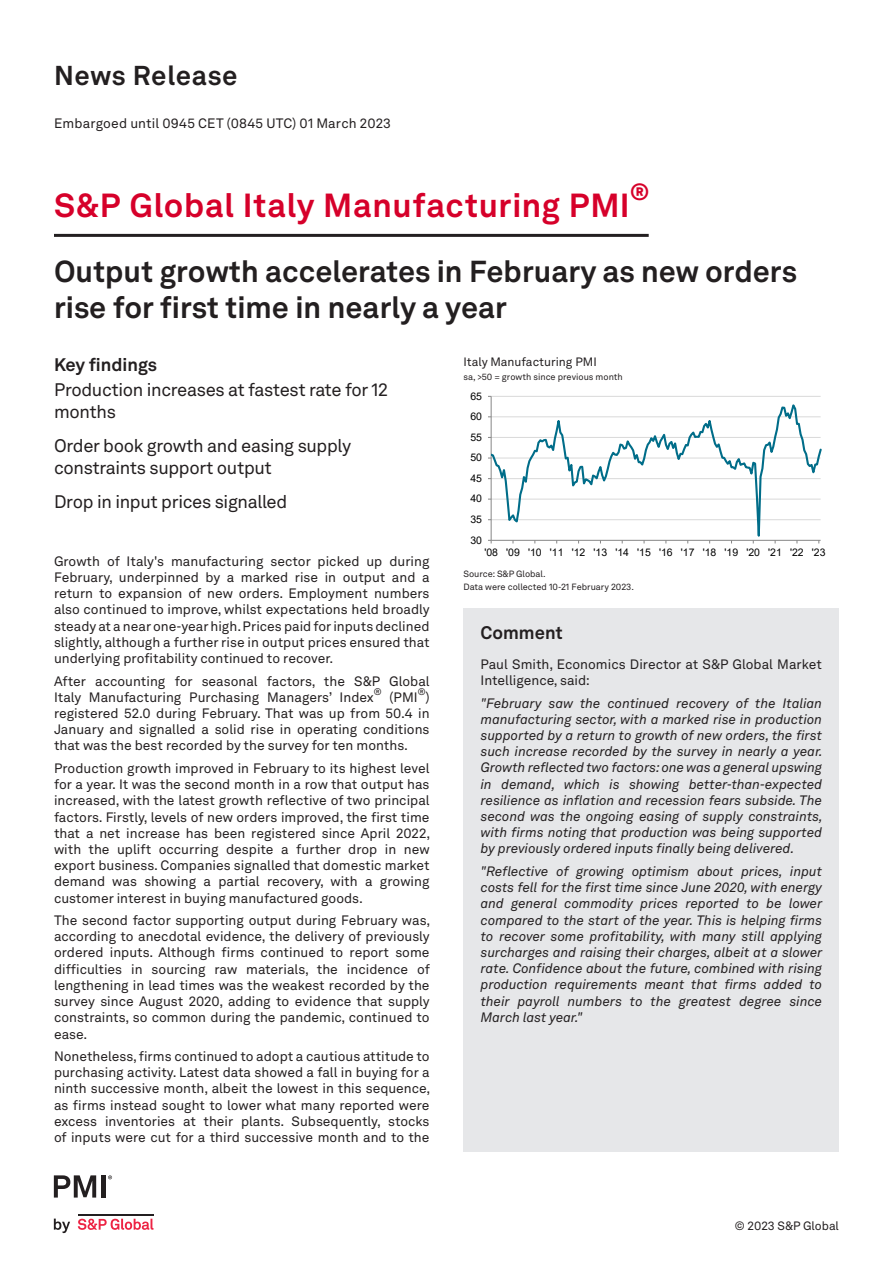
<style>
.page{position:relative;width:893px;height:1263px;background:#fff}
.page>*{position:absolute;margin:0;border:0;box-sizing:border-box;transform-origin:0 0}
.t1{font:700 33px "Akkurat LL";letter-spacing:.015em;color:#d6002a}
.t2{font:700 30px/36px "Akkurat LL";color:#231f20}
.Section_header{font:700 27px "Akkurat LL";letter-spacing:.025em;color:#231f20}
.t3{font:700 23.25px "Akkurat LL";color:#d6002a}
.Key_findings{font:18px/21.6px "Akkurat LL";letter-spacing:-.02em;color:#231f20}
.Subheader{font:700 18px "Akkurat LL";color:#231f20}
.Body_copy_2{font:13.5px/16.2px "Akkurat LL";color:#231f20;text-align:justify}
.Comment{font:italic 13.5px/16.2px "Akkurat LL";color:#231f20;text-align:justify}
.Comment-2{font:13.5px/16.2px "Akkurat LL";color:#231f20}
.Chart_title{font:12px "Akkurat LL";color:#231f20}
.t4{font:10.5px "Arial";color:#000}
.Body_copy_2-2{font:9.45px "Akkurat LL";color:#231f20}
.Boiler{font:9px "Akkurat LL";color:#231f20}
.Axis_title{font:9px "Akkurat LL";color:#231f20}
.Source{font:9px "Akkurat LL";color:#231f20}
</style>
<div class="page">
<hr style="left:491px;top:396px;width:330px;height:1px;background:#d9d9d9">
<hr style="left:491px;top:396px;width:1px;height:144px;background:#868686">
<svg style="left:491px;top:400px;width:330px;height:141px"></svg>
<div style="left:463px;top:609px;width:376px;height:51px;background:#e6e7e9"></div>
<div style="left:463px;top:658px;width:376px;height:494px;background:#e6e7e9"></div>
<hr style="left:54px;top:234px;width:595px;height:3px;background:#231f20">
<svg style="left:54px;top:1218px;width:16px;height:15px"></svg>
<svg style="left:78px;top:1218px;width:75px;height:12px"></svg>
<hr style="left:78px;top:1213px;width:75px;height:2px;background:#231f20">
<svg style="left:54px;top:1175px;width:42px;height:22px"></svg>
<div style="left:101px;top:1175px;width:5px;height:22px;background:#231f20"></div>
<svg style="left:108px;top:1175px;width:4px;height:4px"></svg>
<p class="Section_header" style="left:54px;top:55px;width:185px">News Release</p>
<p class="Body_copy_2" style="left:54px;top:114px;width:338px">Embargoed until 0945 CET (0845 UTC) 01 March 2023</p>
<p class="t3" style="left:630px;top:174px;width:21px">®</p>
<p class="t1" style="left:54px;top:180px;width:577px">S&amp;P Global Italy Manufacturing PMI</p>
<p class="t2" style="left:54px;top:252px;width:744px">Output growth accelerates in February as new orders rise for first time in nearly a year</p>
<p class="Subheader" style="left:54px;top:351px;width:105px">Key findings</p>
<p class="Chart_title" style="left:463px;top:353px;width:135px">Italy Manufacturing PMI</p>
<p class="Axis_title" style="left:463px;top:370px;width:161px">sa, &gt;50 = growth since previous month</p>
<p class="Key_findings" style="left:54px;top:378px;width:335px">Production increases at fastest rate for 12 months</p>
<p class="Key_findings" style="left:54px;top:434px;width:299px">Order book growth and easing supply constraints support output</p>
<p class="Key_findings" style="left:54px;top:490px;width:235px">Drop in input prices signalled</p>
<p class="t4" style="left:470px;top:389px;width:13px">65</p>
<p class="t4" style="left:470px;top:409px;width:13px">60</p>
<p class="t4" style="left:470px;top:430px;width:13px">55</p>
<p class="t4" style="left:470px;top:450px;width:13px">50</p>
<p class="t4" style="left:470px;top:471px;width:13px">45</p>
<p class="t4" style="left:470px;top:491px;width:13px">40</p>
<p class="t4" style="left:470px;top:512px;width:13px">35</p>
<p class="Body_copy_2" style="left:54px;top:552px;width:377px">Growth of Italy's manufacturing sector picked up during February, underpinned by a marked rise in output and a return to expansion of new orders. Employment numbers also continued to improve, whilst expectations held broadly steady at a near one-year high. Prices paid for inputs declined slightly, although a further rise in output prices ensured that underlying profitability continued to recover.</p>
<p class="Body_copy_2" style="left:54px;top:672px;width:377px">After accounting for seasonal factors, the S&amp;P Global<br>Italy Manufacturing Purchasing Managers’ Index</p>
<p class="Body_copy_2-2" style="left:374px;top:684px;width:9px">®</p>
<p class="Body_copy_2" style="left:389px;top:688px;width:30px">(PMI</p>
<p class="Body_copy_2-2" style="left:418px;top:684px;width:9px">®</p>
<p class="Body_copy_2" style="left:54px;top:688px;width:377px;text-indent:371px">) registered 52.0 during February. That was up from 50.4 in January and signalled a solid rise in operating conditions that was the best recorded by the survey for ten months.</p>
<p class="Body_copy_2" style="left:54px;top:759px;width:378px">Production growth improved in February to its highest level for a year. It was the second month in a row that output has increased, with the latest growth reflective of two principal factors. Firstly, levels of new orders improved, the first time that a net increase has been registered since April 2022, with the uplift occurring despite a further drop in new export business. Companies signalled that domestic market demand was showing a partial recovery, with a growing customer interest in buying manufactured goods.</p>
<p class="Body_copy_2" style="left:54px;top:912px;width:378px">The second factor supporting output during February was, according to anecdotal evidence, the delivery of previously ordered inputs. Although firms continued to report some difficulties in sourcing raw materials, the incidence of lengthening in lead times was the weakest recorded by the survey since August 2020, adding to evidence that supply constraints, so common during the pandemic, continued to ease.</p>
<p class="Body_copy_2" style="left:54px;top:1047px;width:378px">Nonetheless, firms continued to adopt a cautious attitude to purchasing activity. Latest data showed a fall in buying for a ninth successive month, albeit the lowest in this sequence, as firms instead sought to lower what many reported were excess inventories at their plants. Subsequently, stocks of inputs were cut for a third successive month and to the</p>
<p class="t4" style="left:470px;top:533px;width:13px">30</p>
<p class="t4" style="left:484px;top:545px;width:343px">'08 '09 '10 '11 '12 '13 '14 '15 '16 '17 '18 '19 '20 '21 '22 '23</p>
<p class="Source" style="left:463px;top:567px;width:84px">Source: S&amp;P Global.</p>
<p class="Boiler" style="left:463px;top:580px;width:172px">Data were collected 10-21 February 2023.</p>
<p class="Subheader" style="left:480px;top:619px;width:84px">Comment</p>
<p class="Comment-2" style="left:480px;top:655px;width:343px">Paul Smith, Economics Director at S&amp;P Global Market<br>Intelligence, said:</p>
<p class="Comment" style="left:480px;top:694px;width:344px">"February saw the continued recovery of the Italian manufacturing sector, with a marked rise in production supported by a return to growth of new orders, the first such increase recorded by the survey in nearly a year.<br>Growth reflected two factors: one was a general upswing in demand, which is showing better-than-expected resilience as inflation and recession fears subside. The second was the ongoing easing of supply constraints, with firms noting that production was being supported by previously ordered inputs finally being delivered.</p>
<p class="Comment" style="left:480px;top:862px;width:343px">"Reflective of growing optimism about prices, input costs fell for the first time since June 2020, with energy and general commodity prices reported to be lower compared to the start of the year. This is helping firms to recover some profitability, with many still applying surcharges and raising their charges, albeit at a slower rate. Confidence about the future, combined with rising production requirements meant that firms added to their payroll numbers to the greatest degree since March last year."</p>
<p class="Chart_title" style="left:735px;top:1216px;width:106px">© 2023 S&amp;P Global</p>
</div>
